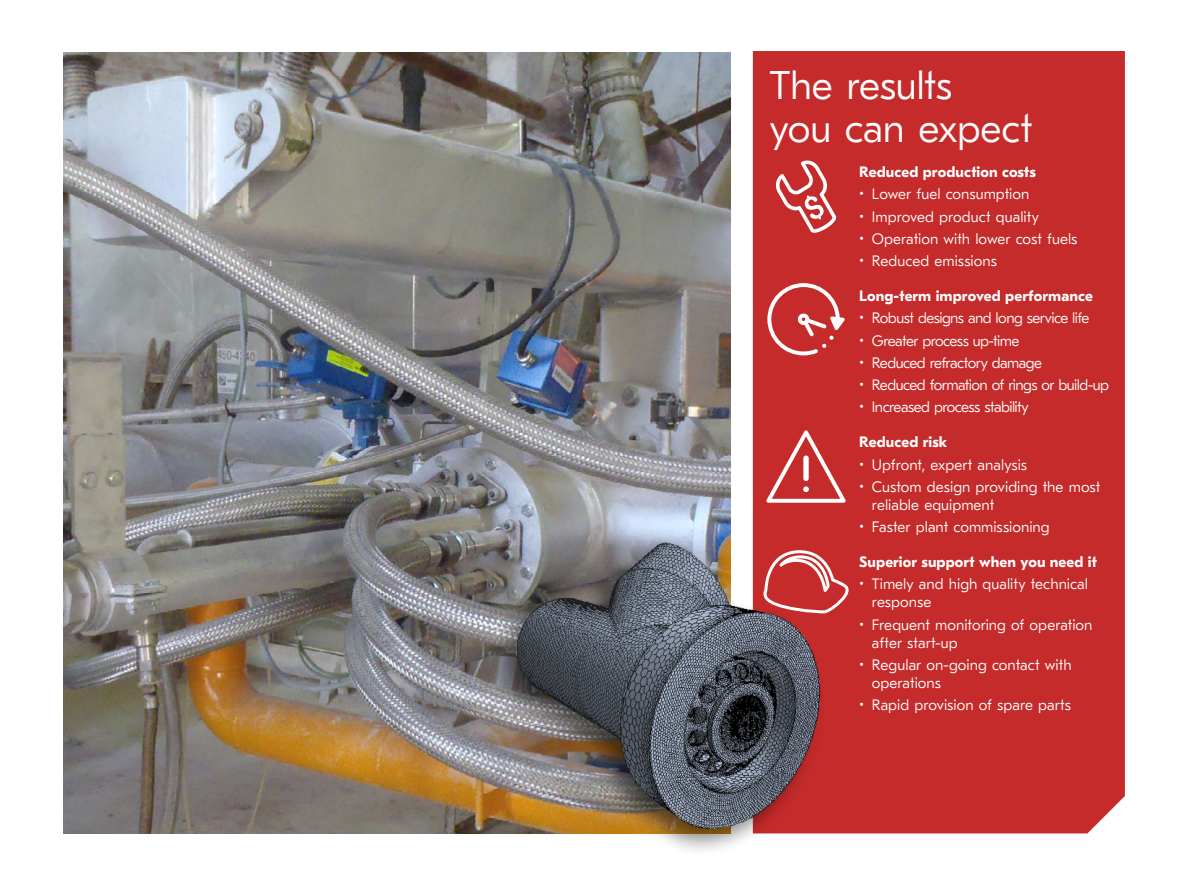
<style>
.page{position:relative;width:1191px;height:893px;background:#fff}
.page>*{position:absolute;margin:0;border:0;box-sizing:border-box;transform-origin:0 0}
.t1{font:300 39.75px/42.8px "GT Eesti Pro Text";letter-spacing:-.01em;color:#fff}
.t2{font:300 15px/18px "GT Eesti Pro Text";color:#fff}
.t3{font:300 15px "GT Eesti Pro Text";letter-spacing:-.035em;color:#fff}
.t4{font:700 15px "GT Eesti Pro Text";letter-spacing:.01em;color:#fff}
.t5{font:300 15px "GT Eesti Pro Text";letter-spacing:-.04em;color:#fff}
</style>
<div class="page">
<div style="left:753px;top:51px;width:372px;height:782px;background:#c52b2b"></div>
<img style="left:64px;top:52px;width:666px;height:781px">
<div style="left:488px;top:535px;width:339px;height:322px;background:#000;opacity:.5"></div>
<img style="left:514px;top:537px;width:308px;height:296px">
<svg style="left:766px;top:430px;width:79px;height:73px"></svg>
<svg style="left:774px;top:159px;width:64px;height:74px"></svg>
<svg style="left:763px;top:550px;width:86px;height:63px"></svg>
<svg style="left:767px;top:283px;width:78px;height:72px"></svg>
<h1 class="t1" style="left:770px;top:65px;width:264px">The results<br>you can expect</h1>
<p class="t4" style="left:859px;top:164px;width:178px">Reduced production costs</p>
<p class="t2" style="left:859px;top:185px;width:172px">• Lower fuel consumption</p>
<p class="t2" style="left:859px;top:208px;width:181px">• Improved product quality</p>
<p class="t2" style="left:859px;top:230px;width:220px">• Operation with lower cost fuels</p>
<p class="t2" style="left:859px;top:252px;width:139px">• Reduced emissions</p>
<p class="t4" style="left:859px;top:288px;width:235px">Long-term improved performance</p>
<p class="t3" style="left:859px;top:310px;width:232px">• Robust designs and long service life</p>
<p class="t3" style="left:859px;top:332px;width:162px">• Greater process up-time</p>
<p class="t3" style="left:859px;top:354px;width:184px">• Reduced refractory damage</p>
<p class="t5" style="left:859px;top:377px;width:251px">• Reduced formation of rings or build-up</p>
<p class="t3" style="left:859px;top:399px;width:171px">• Increased process stability</p>
<p class="t4" style="left:859px;top:434px;width:90px">Reduced risk</p>
<p class="t2" style="left:859px;top:456px;width:169px">• Upfront, expert analysis</p>
<p class="t2" style="left:872px;top:478px;width:230px;text-indent:-13px">• Custom design providing the most reliable equipment</p>
<p class="t2" style="left:859px;top:518px;width:192px">• Faster plant commissioning</p>
<p class="t4" style="left:859px;top:554px;width:239px">Superior support when you need it</p>
<p class="t2" style="left:872px;top:575px;width:218px;text-indent:-13px">• Timely and high quality technical response</p>
<p class="t2" style="left:872px;top:616px;width:222px;text-indent:-13px">• Frequent monitoring of operation after start-up</p>
<p class="t2" style="left:872px;top:656px;width:201px;text-indent:-13px">• Regular on-going contact with operations</p>
<p class="t2" style="left:859px;top:696px;width:213px">• Rapid provision of spare parts</p>
</div>
